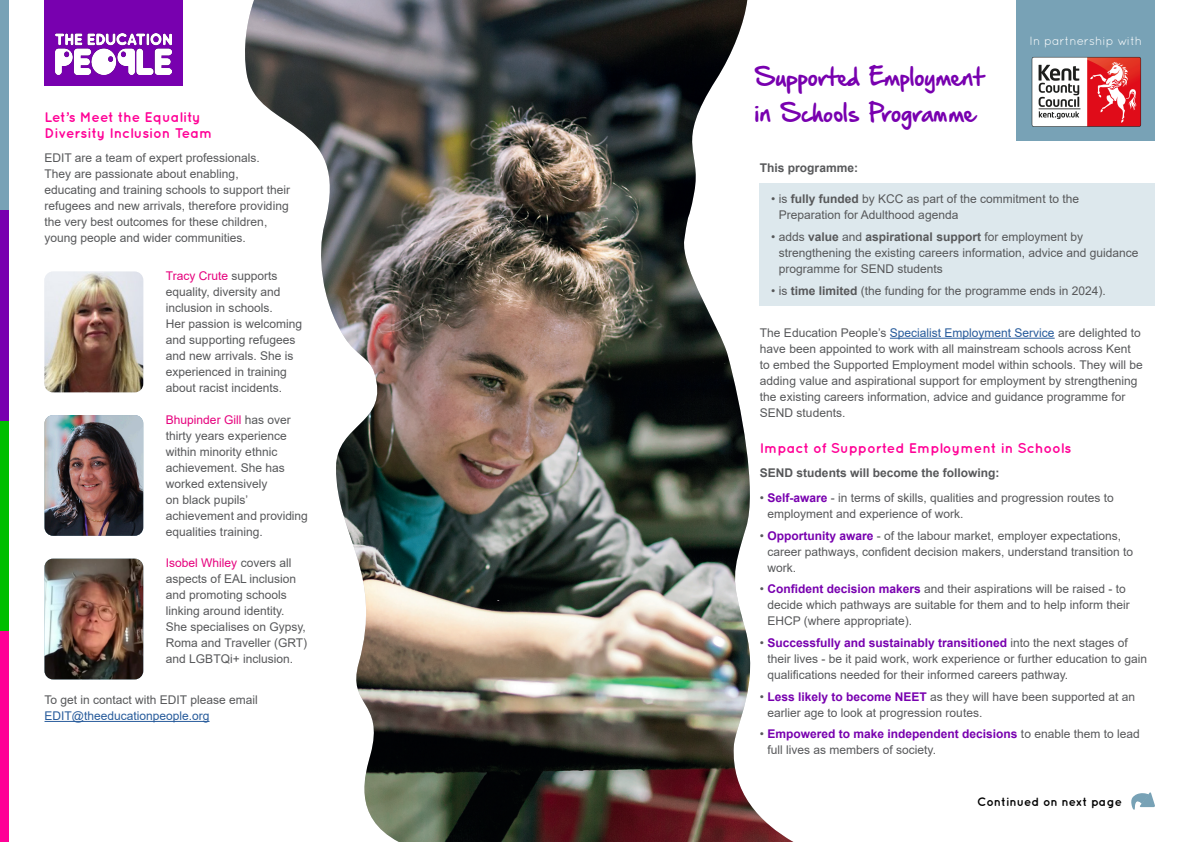
<style>
.page{position:relative;width:1191px;height:842px;background:#fff}
.page>*{position:absolute;margin:0;border:0;box-sizing:border-box;transform-origin:0 0}
.t1{font:30px/36px "Hand Of Sean Pro";color:#7800af}
.Body{font:700 14px/16px "Quicksand";color:#ff0096}
.Body-2{font:12px/16px "Arial";color:#57585a}
.Body_Bullets_-_Multi{font:12px/16px "Arial";color:#57585a}
.Body-3{font:700 12px "Arial";color:#57585a}
.t2{font:700 12px "Quicksand";color:#000}
.t3{font:12px "Quicksand";color:#fff}
.s1{color:#e6007d}
.s2{color:#275b9b}
.s3{font-weight:700}
.s4{font-weight:700;color:#7800af}
</style>
<div class="page">
<div style="left:0;top:0;width:9px;height:210px;background:#78a2b6"></div>
<div style="left:0;top:210px;width:9px;height:211px;background:#7800af"></div>
<div style="left:0;top:421px;width:9px;height:210px;background:#00be00"></div>
<div style="left:0;top:631px;width:9px;height:211px;background:#ff0096"></div>
<div style="left:45px;top:0;width:138px;height:86px;background:#7800af"></div>
<img style="left:56px;top:34px;width:115px;height:40px">
<img style="left:245px;top:0;width:548px;height:842px">
<img style="left:44px;top:272px;width:99px;height:120px">
<img style="left:45px;top:415px;width:98px;height:121px">
<img style="left:45px;top:559px;width:98px;height:120px">
<hr style="left:45px;top:721px;width:164px;height:1px;background:#275b9b">
<hr style="left:890px;top:338px;width:164px;height:1px;background:#275b9b">
<div style="left:760px;top:183px;width:395px;height:123px;background:#dde8ed"></div>
<div style="left:1016px;top:0;width:139px;height:140px;background:#78a2b6"></div>
<img style="left:1031px;top:57px;width:110px;height:70px">
<svg style="left:1131px;top:792px;width:24px;height:18px"></svg>
<p class="Body" style="left:44px;top:108px;width:169px">Let’s Meet the Equality<br>Diversity Inclusion Team</p>
<p class="Body-2" style="left:44px;top:150px;width:247px">EDIT are a team of expert professionals.<br>They are passionate about enabling, educating and training schools to support their refugees and new arrivals, therefore providing the very best outcomes for these children, young people and wider communities.</p>
<p class="Body-2" style="left:166px;top:268px;width:138px"><span class="s1">Tracy Crute</span> supports equality, diversity and inclusion in schools.<br>Her passion is welcoming and supporting refugees and new arrivals. She is experienced in training about racist incidents.</p>
<p class="Body-2" style="left:166px;top:411px;width:143px"><span class="s1">Bhupinder Gill</span> has over thirty years experience within minority ethnic achievement. She has worked extensively<br>on black pupils’ achievement and providing equalities training.</p>
<p class="Body-2" style="left:166px;top:555px;width:143px"><span class="s1">Isobel Whiley</span> covers all aspects of EAL inclusion and promoting schools linking around identity.<br>She specialises on Gypsy,<br>Roma and Traveller (GRT) and LGBTQi+ inclusion.</p>
<p class="Body-2" style="left:45px;top:692px;width:215px">To get in contact with EDIT please email<br><span class="s2">EDIT@theeducationpeople.org</span></p>
<p class="t1" style="left:754px;top:57px;width:231px">Supported Employment in Schools Programme</p>
<p class="Body-3" style="left:760px;top:159px;width:100px">This programme:</p>
<p class="t3" style="left:1029px;top:34px;width:114px">In partnership with</p>
<p class="Body_Bullets_-_Multi" style="left:779px;top:191px;width:302px;text-indent:-8px">• is <span class="s3">fully funded</span> by KCC as part of the commitment to the<br>Preparation for Adulthood agenda</p>
<p class="Body_Bullets_-_Multi" style="left:779px;top:229px;width:361px;text-indent:-8px">• adds <span class="s3">value</span> and <span class="s3">aspirational support</span> for employment by strengthening the existing careers information, advice and guidance programme for SEND students</p>
<p class="Body_Bullets_-_Multi" style="left:771px;top:282px;width:336px">• is <span class="s3">time limited</span> (the funding for the programme ends in 2024).</p>
<p class="Body-2" style="left:760px;top:325px;width:384px">The Education People’s <span class="s2">Specialist Employment Service</span> are delighted to have been appointed to work with all mainstream schools across Kent to embed the Supported Employment model within schools. They will be adding value and aspirational support for employment by strengthening the existing careers information, advice and guidance programme for SEND students.</p>
<p class="Body" style="left:760px;top:440px;width:313px">Impact of Supported Employment in Schools</p>
<p class="Body-3" style="left:760px;top:465px;width:241px">SEND students will become the following:</p>
<p class="Body_Bullets_-_Multi" style="left:767px;top:490px;width:348px;text-indent:-8px">• <span class="s4">Self-aware</span> - in terms of skills, qualities and progression routes to employment and experience of work.</p>
<p class="Body_Bullets_-_Multi" style="left:767px;top:527px;width:367px;text-indent:-8px">• <span class="s4">Opportunity aware</span> - of the labour market, employer expectations, career pathways, confident decision makers, understand transition to work.</p>
<p class="Body_Bullets_-_Multi" style="left:767px;top:581px;width:364px;text-indent:-8px">• <span class="s4">Confident decision makers</span> and their aspirations will be raised - to decide which pathways are suitable for them and to help inform their<br>EHCP (where appropriate).</p>
<p class="Body_Bullets_-_Multi" style="left:767px;top:635px;width:381px;text-indent:-8px">• <span class="s4">Successfully and sustainably transitioned</span> into the next stages of their lives - be it paid work, work experience or further education to gain qualifications needed for their informed careers pathway.</p>
<p class="Body_Bullets_-_Multi" style="left:767px;top:688px;width:369px;text-indent:-8px">• <span class="s4">Less likely to become NEET</span> as they will have been supported at an earlier age to look at progression routes.</p>
<p class="Body_Bullets_-_Multi" style="left:767px;top:726px;width:374px;text-indent:-8px">• <span class="s4">Empowered to make independent decisions</span> to enable them to lead full lives as members of society.</p>
<p class="t2" style="left:977px;top:795px;width:146px">Continued on next page</p>
</div>
